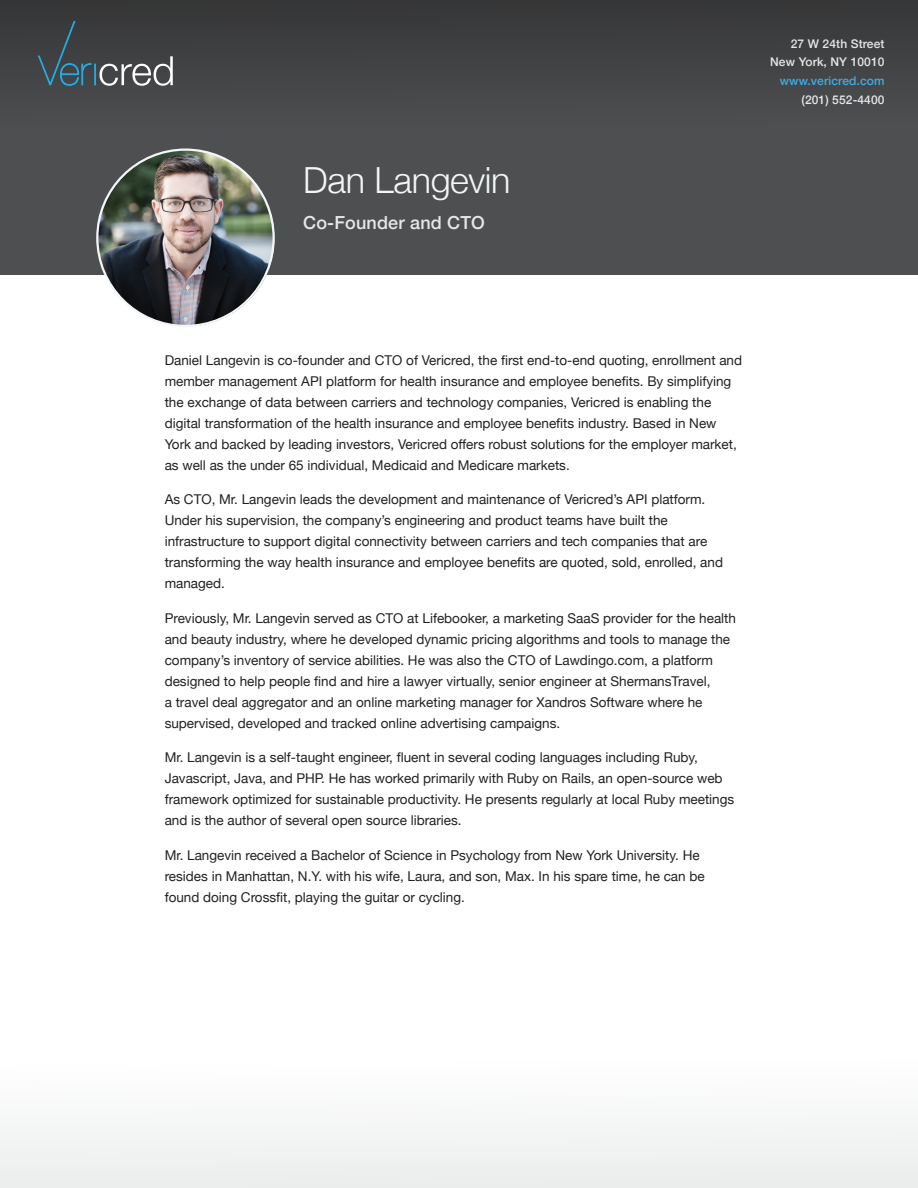
<style>
.page{position:relative;width:918px;height:1188px;background:#fff}
.page>*{position:absolute;margin:0;border:0;box-sizing:border-box;transform-origin:0 0}
.t1{font:300 36px "Helvetica Neue";letter-spacing:-.01em;color:#f3f6f7}
.intro_copy{font:500 18px "Helvetica Neue";letter-spacing:.01em;color:#e5e8e7}
.body{font:13.5px/21px "Helvetica Neue";color:#212121}
.intro_copy-2{font:500 12px "Helvetica Neue";letter-spacing:.01em;color:#e5e8e7}
.intro_copy-3{font:500 12px "Helvetica Neue";letter-spacing:.01em;color:#40ace2}
</style>
<div class="page">
<div style="left:0;top:0;width:918px;height:274px;background:#4e4f51"></div>
<div style="left:0;top:0;width:918px;height:153px;background:linear-gradient(to bottom,#363637,#525355)"></div>
<div style="left:0;top:1035px;width:918px;height:153px;background:#f7f7f7"></div>
<svg style="left:38px;top:21px;width:135px;height:65px"></svg>
<img style="left:98px;top:151px;width:176px;height:173px">
<p class="t1" style="left:303px;top:151px;width:209px">Dan Langevin</p>
<p class="intro_copy" style="left:303px;top:208px;width:183px">Co-Founder and CTO</p>
<p class="intro_copy-2" style="left:791px;top:34px;width:95px">27 W 24th Street</p>
<p class="intro_copy-2" style="left:770px;top:52px;width:116px">New York, NY 10010</p>
<p class="intro_copy-3" style="left:780px;top:71px;width:106px">www.vericred.com</p>
<p class="intro_copy-2" style="left:802px;top:90px;width:84px">(201) 552-4400</p>
<p class="body" style="left:165px;top:350px;width:579px">Daniel Langevin is co-founder and CTO of Vericred, the first end-to-end quoting, enrollment and member management API platform for health insurance and employee benefits. By simplifying the exchange of data between carriers and technology companies, Vericred is enabling the digital transformation of the health insurance and employee benefits industry. Based in New York and backed by leading investors, Vericred offers robust solutions for the employer market, as well as the under 65 individual, Medicaid and Medicare markets.</p>
<p class="body" style="left:165px;top:490px;width:560px">As CTO, Mr. Langevin leads the development and maintenance of Vericred’s API platform.<br>Under his supervision, the company’s engineering and product teams have built the infrastructure to support digital connectivity between carriers and tech companies that are transforming the way health insurance and employee benefits are quoted, sold, enrolled, and managed.</p>
<p class="body" style="left:165px;top:608px;width:573px">Previously, Mr. Langevin served as CTO at Lifebooker, a marketing SaaS provider for the health and beauty industry, where he developed dynamic pricing algorithms and tools to manage the company’s inventory of service abilities. He was also the CTO of Lawdingo.com, a platform designed to help people find and hire a lawyer virtually, senior engineer at ShermansTravel,<br>a travel deal aggregator and an online marketing manager for Xandros Software where he supervised, developed and tracked online advertising campaigns.</p>
<p class="body" style="left:165px;top:748px;width:571px">Mr. Langevin is a self-taught engineer, fluent in several coding languages including Ruby, Javascript, Java, and PHP. He has worked primarily with Ruby on Rails, an open-source web framework optimized for sustainable productivity. He presents regularly at local Ruby meetings and is the author of several open source libraries.</p>
<p class="body" style="left:165px;top:845px;width:542px">Mr. Langevin received a Bachelor of Science in Psychology from New York University. He resides in Manhattan, N.Y. with his wife, Laura, and son, Max. In his spare time, he can be found doing Crossfit, playing the guitar or cycling.</p>
</div>
